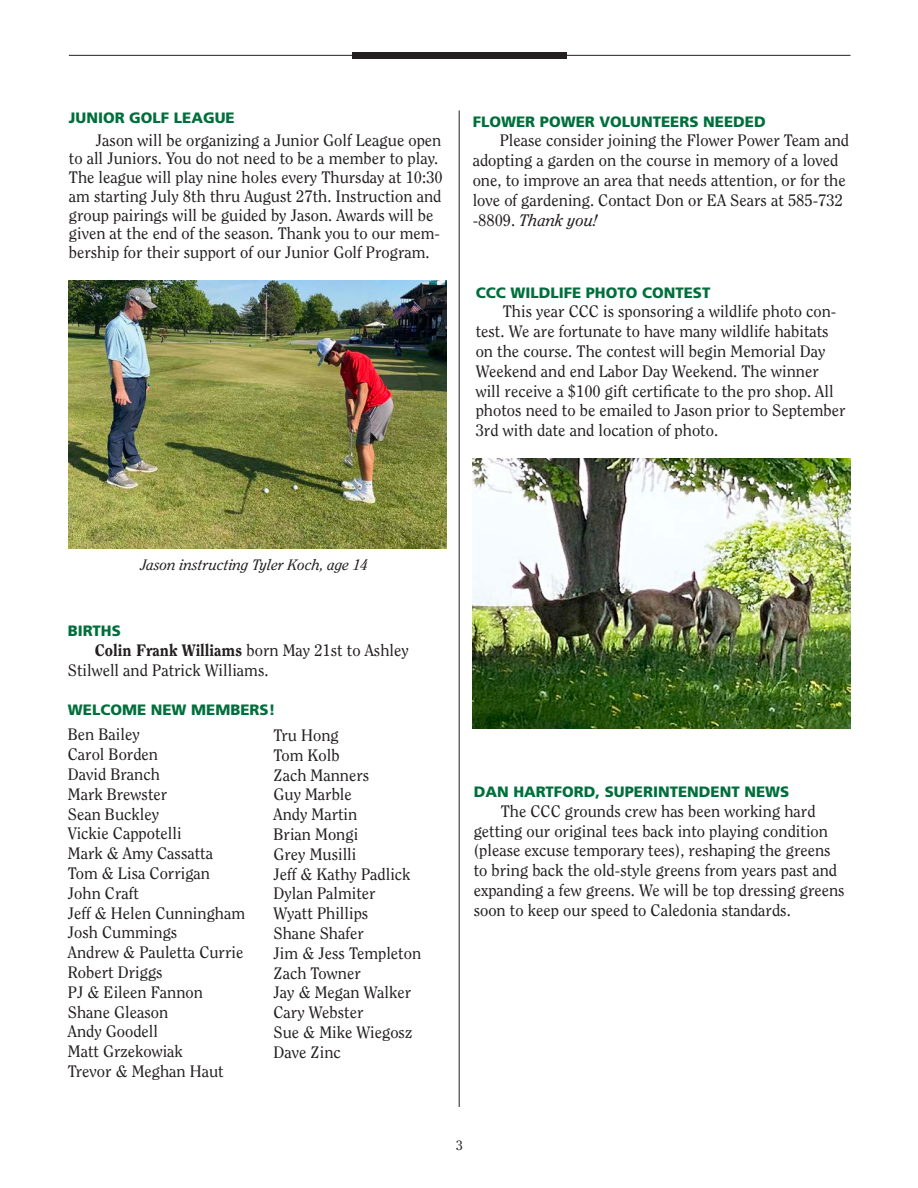
<style>
.page{position:relative;width:918px;height:1188px;background:#fff}
.page>*{position:absolute;margin:0;border:0;box-sizing:border-box;transform-origin:0 0}
.t1{font:16.5px/19.8px "Clearface";color:#231f20}
.t2{font:900 15px "Frutiger";color:#006f3c}
.t3{font:italic 15px "Clearface";color:#231f20}
.t4{font:13.5px "Clearface";color:#231f20}
.s1{font-style:italic}
.s2{font-weight:800}
</style>
<div class="page">
<hr style="left:69px;top:55px;width:781px;height:1px;background:#231f20">
<div style="left:352px;top:52px;width:215px;height:7px;background:#231f20"></div>
<hr style="left:459px;top:110px;width:1px;height:997px;background:#231f20">
<img style="left:472px;top:458px;width:378px;height:270px">
<img style="left:69px;top:281px;width:378px;height:268px">
<p class="t2" style="left:69px;top:108px;width:167px">JUNIOR GOLF LEAGUE</p>
<p class="t1" style="left:69px;top:130px;width:375px;line-height:18.8px;text-indent:27px">Jason will be organizing a Junior Golf League open to all Juniors. You do not need to be a member to play.<br>The league will play nine holes every Thursday at 10:30 am starting July 8th thru August 27th. Instruction and group pairings will be guided by Jason. Awards will be given at the end of the season. Thank you to our mem&shy;bership for their support of our Junior Golf Program.</p>
<p class="t2" style="left:473px;top:112px;width:294px">FLOWER POWER VOLUNTEERS NEEDED</p>
<p class="t1" style="left:473px;top:131px;width:378px;text-indent:27px">Please consider joining the Flower Power Team and adopting a garden on the course in memory of a loved one, to improve an area that needs attention, or for the love of gardening. Contact Don or EA Sears at 585-732 -8809. <span class="s1">Thank you!</span></p>
<p class="t2" style="left:476px;top:283px;width:236px">CCC WILDLIFE PHOTO CONTEST</p>
<p class="t1" style="left:476px;top:301px;width:371px;text-indent:27px">This year CCC is sponsoring a wildlife photo con&shy;test. We are fortunate to have many wildlife habitats on the course. The contest will begin Memorial Day Weekend and end Labor Day Weekend. The winner will receive a $100 gift certificate to the pro shop. All photos need to be emailed to Jason prior to September 3rd with date and location of photo.</p>
<p class="t3" style="left:141px;top:556px;width:229px">Jason instructing Tyler Koch, age 14</p>
<p class="t2" style="left:68px;top:622px;width:55px">BIRTHS</p>
<p class="t1" style="left:68px;top:640px;width:342px;text-indent:27px"><span class="s2">Colin Frank Williams</span> born May 21st to Ashley<br>Stilwell and Patrick Williams.</p>
<p class="t2" style="left:68px;top:701px;width:209px">WELCOME NEW MEMBERS!</p>
<p class="t1" style="left:68px;top:725px;width:179px">Ben Bailey<br>Carol Borden<br>David Branch<br>Mark Brewster<br>Sean Buckley<br>Vickie Cappotelli<br>Mark &amp; Amy Cassatta<br>Tom &amp; Lisa Corrigan<br>John Craft<br>Jeff &amp; Helen Cunningham<br>Josh Cummings<br>Andrew &amp; Pauletta Currie<br>Robert Driggs<br>PJ &amp; Eileen Fannon<br>Shane Gleason<br>Andy Goodell<br>Matt Grzekowiak<br>Trevor &amp; Meghan Haut</p>
<p class="t1" style="left:274px;top:725px;width:149px">Tru Hong<br>Tom Kolb<br>Zach Manners<br>Guy Marble<br>Andy Martin<br>Brian Mongi<br>Grey Musilli<br>Jeff &amp; Kathy Padlick<br>Dylan Palmiter<br>Wyatt Phillips<br>Shane Shafer<br>Jim &amp; Jess Templeton<br>Zach Towner<br>Jay &amp; Megan Walker<br>Cary Webster<br>Sue &amp; Mike Wiegosz<br>Dave Zinc</p>
<p class="t2" style="left:474px;top:783px;width:317px">DAN HARTFORD, SUPERINTENDENT NEWS</p>
<p class="t1" style="left:474px;top:801px;width:372px;text-indent:27px">The CCC grounds crew has been working hard getting our original tees back into playing condition (please excuse temporary tees), reshaping the greens to bring back the old-style greens from years past and expanding a few greens. We will be top dressing greens soon to keep our speed to Caledonia standards.</p>
<p class="t4" style="left:456px;top:1137px;width:8px">3</p>
</div>
